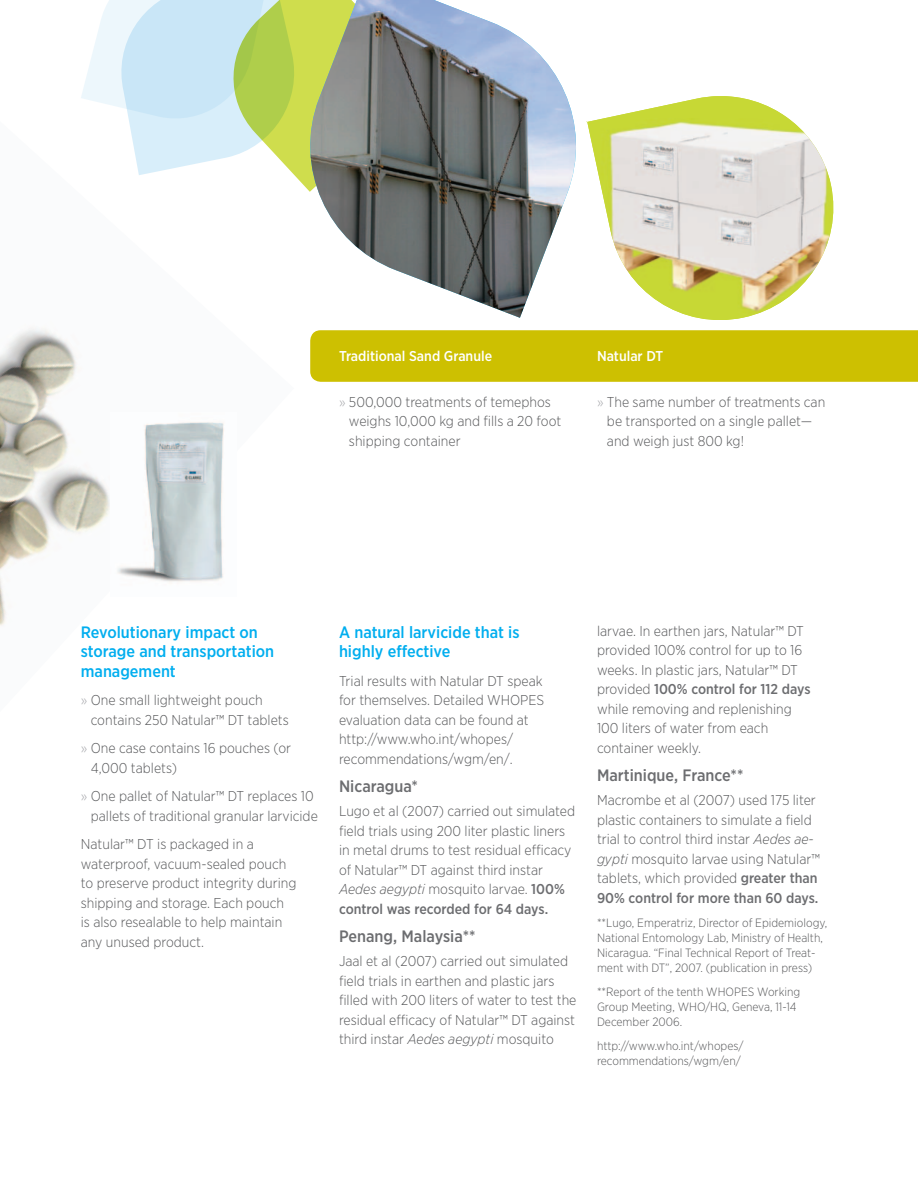
<style>
.page{position:relative;width:918px;height:1188px;background:#fff}
.page>*{position:absolute;margin:0;border:0;box-sizing:border-box;transform-origin:0 0}
.t1{font:500 16.5px/19.5px "Gotham Narrow";color:#00aeef}
.t2{font:500 16.5px "Gotham Narrow";color:#6c6d70}
.t3{font:300 14.25px/19.5px "Gotham Narrow";color:#57585a}
.t4{font:500 14.25px "Gotham Narrow";color:#fff}
.t5{font:300 12px/15px "Gotham Narrow";color:#57585a}
.s1{color:#a8a9ad}
.s2{font-style:italic}
.s3{font-weight:500;color:#6c6d70}
</style>
<div class="page">
<div style="left:310px;top:330px;width:608px;height:52px;background:#cdc001"></div>
<svg style="left:82px;top:0;width:211px;height:93px;background:#cce5d1"></svg>
<img style="left:293px;top:0;width:283px;height:318px">
<img style="left:0;top:93px;width:294px;height:533px">
<img style="left:111px;top:412px;width:125px;height:184px">
<img style="left:586px;top:96px;width:258px;height:235px">
<p class="t4" style="left:339px;top:347px;width:155px">Traditional Sand Granule</p>
<p class="t4" style="left:597px;top:347px;width:68px">Natular DT</p>
<p class="t3" style="left:349px;top:392px;width:214px;text-indent:-10px"><span class="s1">»</span> 500,000 treatments of temephos weighs 10,000 kg and fills a 20 foot shipping container</p>
<p class="t3" style="left:607px;top:392px;width:220px;text-indent:-10px"><span class="s1">»</span> The same number of treatments can be transported on a single pallet— and weigh just 800 kg!</p>
<p class="t1" style="left:81px;top:622px;width:195px">Revolutionary impact on storage and transportation management</p>
<p class="t3" style="left:91px;top:690px;width:200px;text-indent:-10px"><span class="s1">»</span> One small lightweight pouch contains 250 Natular™ DT tablets</p>
<p class="t3" style="left:91px;top:738px;width:202px;text-indent:-10px"><span class="s1">»</span> One case contains 16 pouches (or<br>4,000 tablets)</p>
<p class="t3" style="left:81px;top:786px;width:239px;text-align:right"><span class="s1">»</span> One pallet of Natular™ DT replaces 10 pallets of traditional granular larvicide</p>
<p class="t3" style="left:81px;top:834px;width:217px">Natular™ DT is packaged in a waterproof, vacuum-sealed pouch to preserve product integrity during shipping and storage. Each pouch is also resealable to help maintain any unused product.</p>
<p class="t1" style="left:339px;top:622px;width:182px">A natural larvicide that is highly effective</p>
<p class="t3" style="left:339px;top:671px;width:207px">Trial results with Natular DT speak for themselves. Detailed WHOPES evaluation data can be found at http://www.who.int/whopes/ recommendations/wgm/en/.</p>
<p class="t2" style="left:339px;top:776px;width:81px">Nicaragua*</p>
<p class="t3" style="left:339px;top:801px;width:238px">Lugo et al (2007) carried out simulated field trials using 200 liter plastic liners in metal drums to test residual efficacy of Natular™ DT against third instar <span class="s2">Aedes aegypti</span> mosquito larvae. <span class="s3">100% control was recorded for 64 days.</span></p>
<p class="t2" style="left:339px;top:926px;width:138px">Penang, Malaysia**</p>
<p class="t3" style="left:339px;top:951px;width:239px">Jaal et al (2007) carried out simulated field trials in earthen and plastic jars filled with 200 liters of water to test the residual efficacy of Natular™ DT against third instar <span class="s2">Aedes aegypti</span> mosquito</p>
<p class="t3" style="left:597px;top:621px;width:215px">larvae. In earthen jars, Natular™ DT provided 100% control for up to 16 weeks. In plastic jars, Natular™ DT provided <span class="s3">100% control for 112 days </span>while removing and replenishing<br>100 liters of water from each container weekly.</p>
<p class="t2" style="left:597px;top:765px;width:148px">Martinique, France**</p>
<p class="t3" style="left:597px;top:790px;width:224px">Macrombe et al (2007) used 175 liter plastic containers to simulate a field trial to control third instar <span class="s2">Aedes ae&shy;gypti</span> mosquito larvae using Natular™ tablets, which provided <span class="s3">greater than 90% control for more than 60 days.</span></p>
<p class="t5" style="left:597px;top:915px;width:232px">**Lugo, Emperatriz, Director of Epidemiology, National Entomology Lab, Ministry of Health, Nicaragua. “Final Technical Report of Treat&shy;ment with DT”, 2007. (publication in press)</p>
<p class="t5" style="left:597px;top:984px;width:205px">**Report of the tenth WHOPES Working<br>Group Meeting, WHO/HQ, Geneva, 11-14<br>December 2006.</p>
<p class="t5" style="left:597px;top:1038px;width:148px">http://www.who.int/whopes/ recommendations/wgm/en/</p>
</div>
